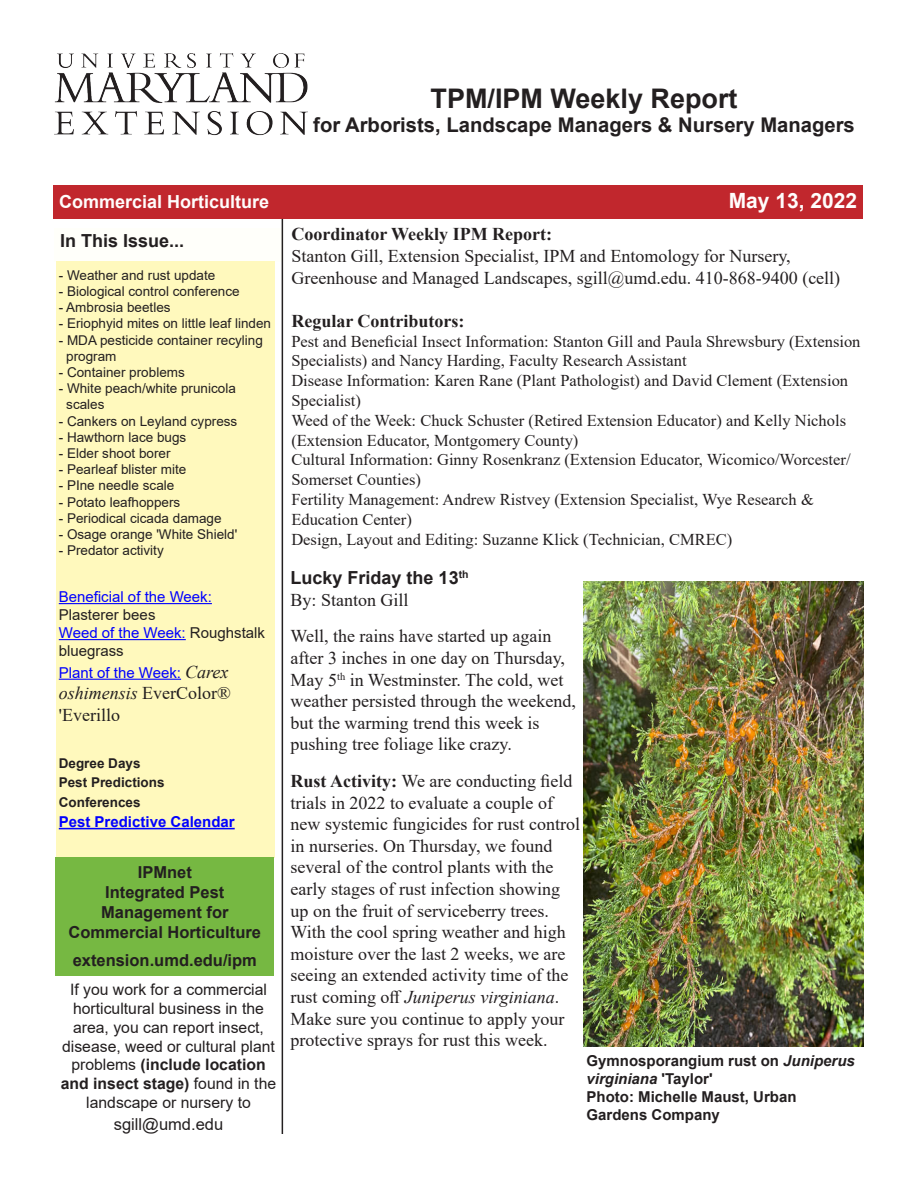
<style>
.page{position:relative;width:918px;height:1188px;background:#fff}
.page>*{position:absolute;margin:0;border:0;box-sizing:border-box;transform-origin:0 0}
.t1{font:700 27px "Arial";color:#231f20}
.t2{font:700 21px "Arial";color:#fffdfc}
.t3{font:700 20.25px "Arial";color:#231f20}
.t4{font:18px/21.6px "Times New Roman";color:#231f20}
.t5{font:700 18px "Times New Roman";color:#231f20}
.t6{font:700 18px/21.6px "Arial";color:#231f20}
.t7{font:700 18px "Arial";color:#fffdfc}
.t8{font:16.5px/19.8px "Times New Roman";color:#231f20}
.t9{font:700 16.5px/19.8px "Arial";color:#231f20}
.t10{font:16.5px "Arial";color:#231f20}
.t11{font:15.75px/18.9px "Arial";color:#231f20;text-align:center}
.Photo_credit{font:700 15px/18px "Arial";color:#231f20}
.t12{font:15px/18px "Arial";color:#00f}
.t13{font:15px/18px "Arial";color:#231f20}
.t14{font:700 15px "Arial";color:#00f}
.t15{font:13.5px/16.2px "Arial";color:#231f20}
.t16{font:700 13.5px "Arial";color:#231f20}
.s1{color:#231f20}
.s2{color:#00f}
.s3{font-family:"Times New Roman";font-style:italic;font-size:18px;color:#231f20}
.s4{font-style:italic}
.s5{font-family:"Times New Roman";font-weight:400}
.s6{font-weight:700}
</style>
<div class="page">
<div style="left:53px;top:185px;width:810px;height:34px;background:#c1272d"></div>
<div style="left:54px;top:228px;width:228px;height:34px;background:#fffffa"></div>
<hr style="left:282px;top:219px;width:1px;height:915px;background:#231f20">
<img style="left:54px;top:54px;width:254px;height:82px">
<div style="left:56px;top:261px;width:218px;height:596px;background:#fff9bd"></div>
<hr style="left:59px;top:603px;width:153px;height:1px;background:#00f">
<hr style="left:59px;top:639px;width:127px;height:1px;background:#00f">
<hr style="left:59px;top:679px;width:122px;height:1px;background:#00f">
<hr style="left:59px;top:828px;width:176px;height:1px;background:#00f">
<div style="left:56px;top:857px;width:218px;height:119px;background:#76b842"></div>
<img style="left:584px;top:581px;width:280px;height:466px">
<h1 class="t1" style="left:431px;top:79px;width:309px">TPM/IPM Weekly Report</h1>
<p class="t3" style="left:313px;top:111px;width:543px">for Arborists, Landscape Managers &amp; Nursery Managers</p>
<p class="t7" style="left:59px;top:189px;width:212px">Commercial Horticulture</p>
<p class="t2" style="left:729px;top:186px;width:130px">May 13, 2022</p>
<p class="t5" style="left:291px;top:221px;width:262px">Coordinator Weekly IPM Report:</p>
<p class="t4" style="left:291px;top:245px;width:550px">Stanton Gill, Extension Specialist, IPM and Entomology for Nursery,<br>Greenhouse and Managed Landscapes, sgill@umd.edu. 410-868-9400 (cell)</p>
<p class="t5" style="left:291px;top:308px;width:175px">Regular Contributors:</p>
<p class="t8" style="left:291px;top:331px;width:571px">Pest and Beneficial Insect Information: Stanton Gill and Paula Shrewsbury (Extension Specialists) and Nancy Harding, Faculty Research Assistant<br>Disease Information: Karen Rane (Plant Pathologist) and David Clement (Extension Specialist)<br>Weed of the Week: Chuck Schuster (Retired Extension Educator) and Kelly Nichols (Extension Educator, Montgomery County)<br>Cultural Information: Ginny Rosenkranz (Extension Educator, Wicomico/Worcester/ Somerset Counties)<br>Fertility Management: Andrew Ristvey (Extension Specialist, Wye Research &amp; Education Center)<br>Design, Layout and Editing: Suzanne Klick (Technician, CMREC)</p>
<p class="t6" style="left:60px;top:230px;width:126px">In This Issue...</p>
<p class="t15" style="left:59px;top:267px;width:158px">- Weather and rust update</p>
<p class="t15" style="left:59px;top:283px;width:182px">- Biological control conference</p>
<p class="t15" style="left:59px;top:299px;width:113px">- Ambrosia beetles</p>
<p class="t15" style="left:59px;top:316px;width:214px">- Eriophyid mites on little leaf linden</p>
<p class="t15" style="left:66px;top:332px;width:198px;text-indent:-8px">- MDA pesticide container recyling program</p>
<p class="t15" style="left:59px;top:364px;width:128px">- Container problems</p>
<p class="t15" style="left:66px;top:380px;width:171px;text-indent:-8px">- White peach/white prunicola scales</p>
<p class="t15" style="left:59px;top:413px;width:180px">- Cankers on Leyland cypress</p>
<p class="t15" style="left:59px;top:429px;width:129px">- Hawthorn lace bugs</p>
<p class="t15" style="left:59px;top:445px;width:113px">- Elder shoot borer</p>
<p class="t15" style="left:59px;top:461px;width:129px">- Pearleaf blister mite</p>
<p class="t15" style="left:59px;top:478px;width:117px">- PIne needle scale</p>
<p class="t15" style="left:59px;top:494px;width:123px">- Potato leafhoppers</p>
<p class="t15" style="left:59px;top:510px;width:164px">- Periodical cicada damage</p>
<p class="t15" style="left:59px;top:526px;width:180px">- Osage orange 'White Shield'</p>
<p class="t15" style="left:59px;top:542px;width:107px">- Predator activity</p>
<p class="t12" style="left:59px;top:588px;width:155px">Beneficial of the Week:<br><span class="s1">Plasterer bees</span></p>
<p class="t13" style="left:59px;top:624px;width:208px"><span class="s2">Weed of the Week:</span> Roughstalk bluegrass</p>
<p class="t12" style="left:59px;top:663px;width:171px">Plant of the Week: <span class="s3">Carex</span></p>
<p class="t4" style="left:59px;top:682px;width:174px"><span class="s4">oshimensis</span> EverColor® 'Everillo</p>
<p class="t16" style="left:59px;top:753px;width:83px">Degree Days</p>
<p class="t16" style="left:59px;top:773px;width:107px">Pest Predictions</p>
<p class="t16" style="left:59px;top:793px;width:83px">Conferences</p>
<p class="t14" style="left:59px;top:811px;width:177px">Pest Predictive Calendar</p>
<p class="t9" style="left:138px;top:863px;width:56px">IPMnet</p>
<p class="t9" style="left:101px;top:882px;width:129px">Integrated Pest<br>Management for</p>
<p class="t9" style="left:69px;top:922px;width:194px">Commercial Horticulture</p>
<p class="t9" style="left:73px;top:951px;width:186px">extension.umd.edu/ipm</p>
<p class="t6" style="left:291px;top:567px;width:179px">Lucky Friday the 13<sup>th<br></sup><span class="s5">By: Stanton Gill</span></p>
<p class="t4" style="left:291px;top:625px;width:287px">Well, the rains have started up again after 3 inches in one day on Thursday, May 5<sup>th</sup> in Westminster. The cold, wet weather persisted through the weekend, but the warming trend this week is pushing tree foliage like crazy.</p>
<p class="t4" style="left:291px;top:770px;width:291px"><span class="s6">Rust Activity:</span> We are conducting field trials in 2022 to evaluate a couple of new systemic fungicides for rust control in nurseries. On Thursday, we found several of the control plants with the early stages of rust infection showing up on the fruit of serviceberry trees.<br>With the cool spring weather and high moisture over the last 2 weeks, we are seeing an extended activity time of the rust coming off <span class="s4">Juniperus virginiana</span>.<br>Make sure you continue to apply your protective sprays for rust this week.</p>
<p class="t11" style="left:61px;top:980px;width:217px">If you work for a commercial horticultural business in the area, you can report insect, disease, weed or cultural plant problems <span class="s6">(include location and insect stage)</span> found in the landscape or nursery to</p>
<p class="t10" style="left:114px;top:1113px;width:111px">sgill@umd.edu</p>
<p class="Photo_credit" style="left:587px;top:1052px;width:270px">Gymnosporangium rust on <span class="s4">Juniperus virginiana</span> 'Taylor'</p>
<p class="Photo_credit" style="left:587px;top:1088px;width:212px">Photo: Michelle Maust, Urban</p>
<p class="Photo_credit" style="left:587px;top:1106px;width:135px">Gardens Company</p>
</div>
